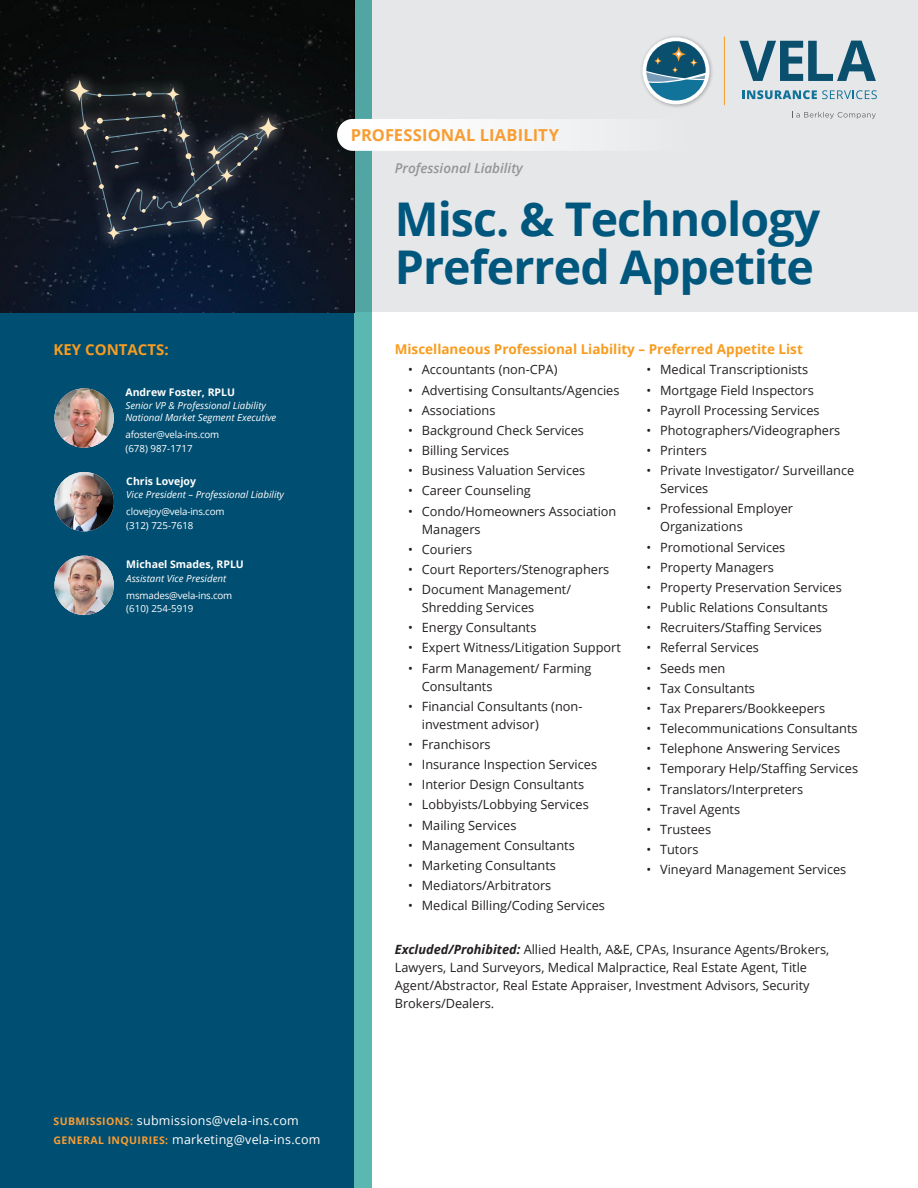
<style>
.page{position:relative;width:918px;height:1188px;background:#fff}
.page>*{position:absolute;margin:0;border:0;box-sizing:border-box;transform-origin:0 0}
.t1{font:700 46.5px "Open Sans";letter-spacing:-.02em;color:#00577e}
.t2{font:700 16.5px "Open Sans";letter-spacing:.005em;color:#f89d33}
.t3{font:700 15px "Open Sans";color:#f89c1f}
.Subheads{font:700 13.5px "Open Sans";color:#f89c1f}
.t4{font:italic 600 13.5px "Open Sans";color:#939598}
.t5{font:12.75px/18px "Open Sans";color:#231f20}
.t6{font:12.45px/19.2px "Open Sans";letter-spacing:.02em;color:#fff}
.t7{font:700 10.5px "Open Sans";color:#fff}
.t8{font:italic 9.75px/12px "Open Sans";color:#fff}
.t9{font:9.75px "Open Sans";letter-spacing:-.02em;color:#fff}
.t10{font:9.75px "Open Sans";color:#fff}
.s1{font-weight:700;font-style:italic}
.s2{font-weight:700;font-size:10.5px;color:#f89d33}
</style>
<div class="page">
<div style="left:0;top:0;width:918px;height:312px;background:#e6e7e9"></div>
<div style="left:0;top:0;width:354px;height:1188px;background:#004e71"></div>
<img style="left:0;top:0;width:354px;height:312px">
<div style="left:354px;top:0;width:18px;height:1188px;background:linear-gradient(to bottom,#53a8a5,#5dbcb7)"></div>
<div style="left:59px;top:69px;width:230px;height:182px;background:#fff;opacity:.9"></div>
<svg style="left:70px;top:80px;width:208px;height:160px;background:#21262f"></svg>
<svg style="left:285px;top:54px;width:40px;height:213px;background:#0e121a"></svg>
<div style="left:337px;top:119px;width:238px;height:32px;background:#f9fafa"></div>
<hr style="left:724px;top:37px;width:1px;height:68px;background:#f89c24">
<svg style="left:739px;top:41px;width:137px;height:40px"></svg>
<svg style="left:742px;top:90px;width:135px;height:9px"></svg>
<svg style="left:792px;top:111px;width:84px;height:8px"></svg>
<img style="left:642px;top:36px;width:70px;height:71px">
<div style="left:643px;top:37px;width:66px;height:67px;background:#fff;border-radius:50%"></div>
<svg style="left:646px;top:41px;width:60px;height:60px"></svg>
<img style="left:54px;top:388px;width:60px;height:60px;border-radius:30px">
<img style="left:54px;top:472px;width:60px;height:59px;border-radius:30px">
<img style="left:54px;top:556px;width:60px;height:59px;border-radius:30px">
<p class="t3" style="left:54px;top:339px;width:117px">KEY CONTACTS:</p>
<p class="t7" style="left:125px;top:385px;width:111px">Andrew Foster, RPLU</p>
<p class="t8" style="left:125px;top:400px;width:153px">Senior VP &amp; Professional Liability<br>National Market Segment Executive</p>
<p class="t9" style="left:125px;top:428px;width:95px">afoster@vela-ins.com</p>
<p class="t10" style="left:125px;top:442px;width:69px">(678) 987-1717</p>
<p class="t7" style="left:126px;top:474px;width:71px">Chris Lovejoy</p>
<p class="t8" style="left:126px;top:488px;width:159px">Vice President – Professional Liability</p>
<p class="t9" style="left:126px;top:505px;width:100px">clovejoy@vela-ins.com</p>
<p class="t10" style="left:126px;top:519px;width:69px">(312) 725-7618</p>
<p class="t7" style="left:126px;top:557px;width:119px">Michael Smades, RPLU</p>
<p class="t8" style="left:126px;top:572px;width:101px">Assistant Vice President</p>
<p class="t9" style="left:126px;top:589px;width:108px">msmades@vela-ins.com</p>
<p class="t10" style="left:126px;top:602px;width:69px">(610) 254-5919</p>
<p class="t2" style="left:351px;top:123px;width:210px">PROFESSIONAL LIABILITY</p>
<p class="t4" style="left:395px;top:159px;width:130px">Professional Liability</p>
<p class="t1" style="left:395px;top:186px;width:427px">Misc. &amp; Technology</p>
<p class="t1" style="left:395px;top:234px;width:421px">Preferred Appetite</p>
<p class="Subheads" style="left:395px;top:340px;width:410px">Miscellaneous Professional Liability – Preferred Appetite List</p>
<p class="t5" style="left:408px;top:361px;width:151px">• Accountants (non-CPA)</p>
<p class="t5" style="left:408px;top:381px;width:213px">• Advertising Consultants/Agencies</p>
<p class="t5" style="left:408px;top:401px;width:89px">• Associations</p>
<p class="t5" style="left:408px;top:421px;width:177px">• Background Check Services</p>
<p class="t5" style="left:408px;top:441px;width:103px">• Billing Services</p>
<p class="t5" style="left:408px;top:461px;width:179px">• Business Valuation Services</p>
<p class="t5" style="left:408px;top:481px;width:124px">• Career Counseling</p>
<p class="t5" style="left:422px;top:502px;width:196px;text-indent:-14px">• Condo/Homeowners Association<br>Managers</p>
<p class="t5" style="left:408px;top:540px;width:65px">• Couriers</p>
<p class="t5" style="left:408px;top:560px;width:203px">• Court Reporters/Stenographers</p>
<p class="t5" style="left:422px;top:580px;width:151px;text-indent:-14px">• Document Management/<br>Shredding Services</p>
<p class="t5" style="left:408px;top:618px;width:130px">• Energy Consultants</p>
<p class="t5" style="left:408px;top:638px;width:214px">• Expert Witness/Litigation Support</p>
<p class="t5" style="left:422px;top:659px;width:171px;text-indent:-14px">• Farm Management/ Farming<br>Consultants</p>
<p class="t5" style="left:422px;top:697px;width:162px;text-indent:-14px">• Financial Consultants (non&shy;investment advisor)</p>
<p class="t5" style="left:408px;top:735px;width:84px">• Franchisors</p>
<p class="t5" style="left:408px;top:755px;width:190px">• Insurance Inspection Services</p>
<p class="t5" style="left:408px;top:775px;width:177px">• Interior Design Consultants</p>
<p class="t5" style="left:408px;top:795px;width:182px">• Lobbyists/Lobbying Services</p>
<p class="t5" style="left:408px;top:816px;width:110px">• Mailing Services</p>
<p class="t5" style="left:408px;top:836px;width:168px">• Management Consultants</p>
<p class="t5" style="left:408px;top:856px;width:149px">• Marketing Consultants</p>
<p class="t5" style="left:408px;top:876px;width:145px">• Mediators/Arbitrators</p>
<p class="t5" style="left:408px;top:896px;width:198px">• Medical Billing/Coding Services</p>
<p class="t5" style="left:647px;top:361px;width:163px">• Medical Transcriptionists</p>
<p class="t5" style="left:647px;top:381px;width:169px">• Mortgage Field Inspectors</p>
<p class="t5" style="left:647px;top:401px;width:174px">• Payroll Processing Services</p>
<p class="t5" style="left:647px;top:421px;width:195px">• Photographers/Videographers</p>
<p class="t5" style="left:647px;top:441px;width:62px">• Printers</p>
<p class="t5" style="left:660px;top:461px;width:196px;text-indent:-14px">• Private Investigator/ Surveillance<br>Services</p>
<p class="t5" style="left:660px;top:499px;width:135px;text-indent:-14px">• Professional Employer<br>Organizations</p>
<p class="t5" style="left:647px;top:538px;width:140px">• Promotional Services</p>
<p class="t5" style="left:647px;top:558px;width:129px">• Property Managers</p>
<p class="t5" style="left:647px;top:578px;width:197px">• Property Preservation Services</p>
<p class="t5" style="left:647px;top:598px;width:183px">• Public Relations Consultants</p>
<p class="t5" style="left:647px;top:618px;width:177px">• Recruiters/Staffing Services</p>
<p class="t5" style="left:647px;top:638px;width:114px">• Referral Services</p>
<p class="t5" style="left:647px;top:659px;width:80px">• Seeds men</p>
<p class="t5" style="left:647px;top:679px;width:110px">• Tax Consultants</p>
<p class="t5" style="left:647px;top:699px;width:180px">• Tax Preparers/Bookkeepers</p>
<p class="t5" style="left:647px;top:719px;width:212px">• Telecommunications Consultants</p>
<p class="t5" style="left:647px;top:739px;width:195px">• Telephone Answering Services</p>
<p class="t5" style="left:647px;top:759px;width:213px">• Temporary Help/Staffing Services</p>
<p class="t5" style="left:647px;top:780px;width:158px">• Translators/Interpreters</p>
<p class="t5" style="left:647px;top:800px;width:95px">• Travel Agents</p>
<p class="t5" style="left:647px;top:820px;width:66px">• Trustees</p>
<p class="t5" style="left:647px;top:840px;width:53px">• Tutors</p>
<p class="t5" style="left:647px;top:860px;width:201px">• Vineyard Management Services</p>
<p class="t5" style="left:395px;top:940px;width:436px"><span class="s1">Excluded/Prohibited:</span> Allied Health, A&amp;E, CPAs, Insurance Agents/Brokers, Lawyers, Land Surveyors, Medical Malpractice, Real Estate Agent, Title Agent/Abstractor, Real Estate Appraiser, Investment Advisors, Security Brokers/Dealers.</p>
<p class="t6" style="left:54px;top:1111px;width:268px"><span class="s2">SUBMISSIONS:</span> submissions@vela-ins.com<br><span class="s2">GENERAL INQUIRIES:</span> marketing@vela-ins.com</p>
</div>
